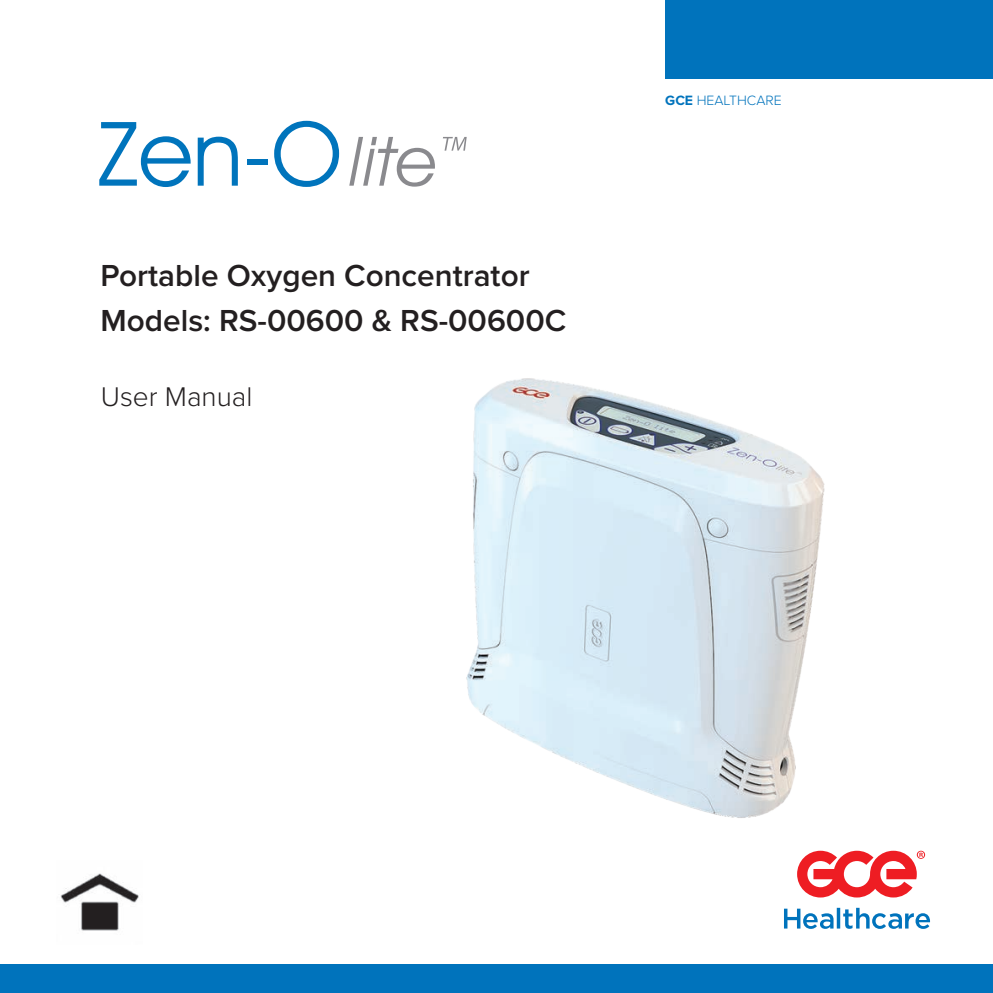
<style>
.page{position:relative;width:993px;height:993px;background:#fff}
.page>*{position:absolute;margin:0;border:0;box-sizing:border-box;transform-origin:0 0}
.HEADLINE_2_-_1ST_PAG{font:600 31.5px "Proxima Nova";color:#231f20}
.IFU_-_FIRST_PAGE{font:300 28px "Proxima Nova";color:#231f20}
.Subheadline__cover_p{font:300 14px "Proxima Nova";color:#0073bc}
.s1{font-weight:700}
</style>
<div class="page">
<img style="left:466px;top:378px;width:359px;height:440px">
<svg style="left:99px;top:122px;width:91px;height:65px"></svg>
<svg style="left:198px;top:137px;width:40px;height:49px"></svg>
<div style="left:247px;top:159px;width:20px;height:5px;background:#0074bc"></div>
<svg style="left:274px;top:121px;width:65px;height:66px"></svg>
<svg style="left:349px;top:137px;width:86px;height:49px"></svg>
<svg style="left:443px;top:137px;width:23px;height:14px"></svg>
<svg style="left:784px;top:907px;width:145px;height:21px"></svg>
<svg style="left:797px;top:850px;width:127px;height:47px"></svg>
<img style="left:60px;top:873px;width:79px;height:58px">
<div style="left:665px;top:0;width:327px;height:79px;background:#0073bc"></div>
<div style="left:0;top:963px;width:992px;height:29px;background:#0073bc"></div>
<p class="HEADLINE_2_-_1ST_PAG" style="left:100px;top:252px;width:430px">Portable Oxygen Concentrator</p>
<p class="HEADLINE_2_-_1ST_PAG" style="left:100px;top:297px;width:467px">Models: RS-00600 &amp; RS-00600C</p>
<p class="IFU_-_FIRST_PAGE" style="left:101px;top:375px;width:153px">User Manual</p>
<p class="Subheadline__cover_p" style="left:665px;top:90px;width:118px"><span class="s1">GCE</span> HEALTHCARE</p>
</div>
